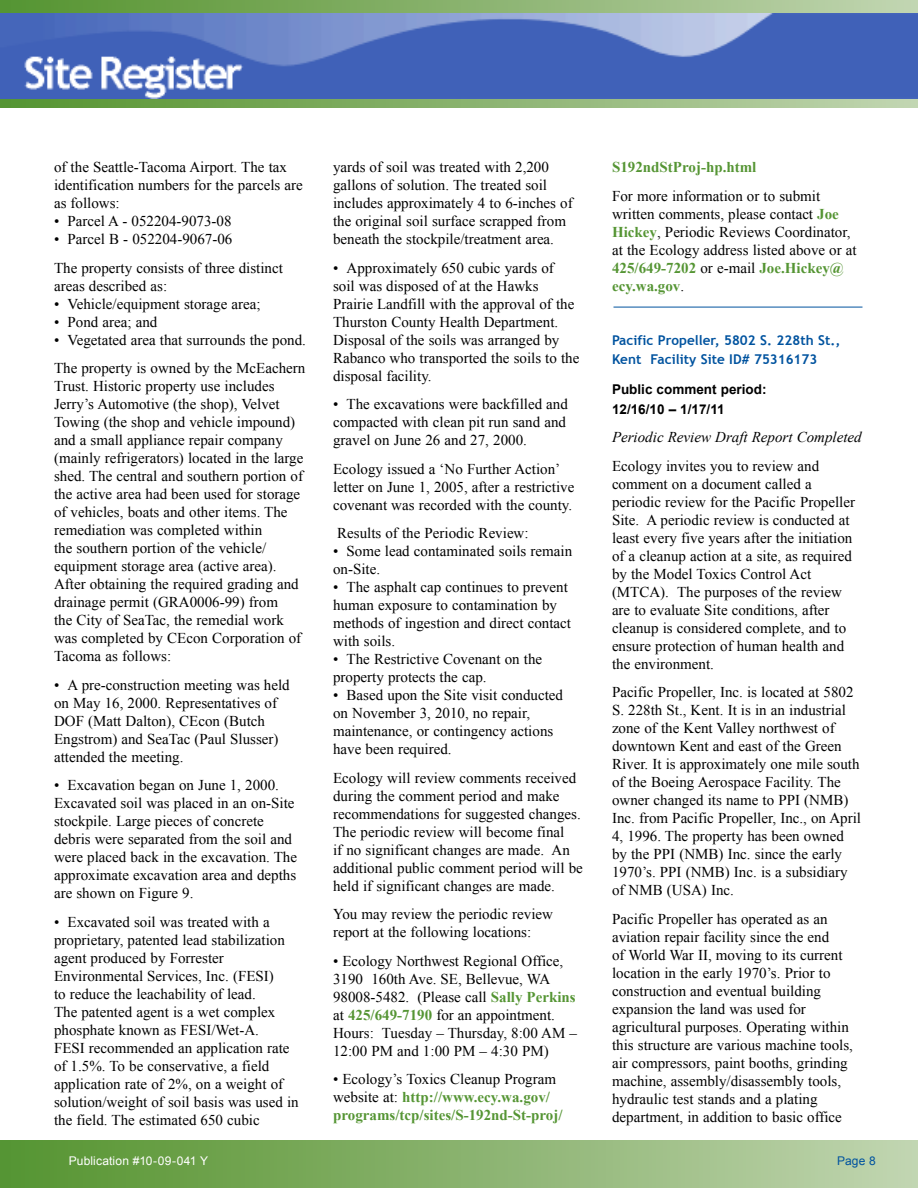
<style>
.page{position:relative;width:918px;height:1188px;background:#fff}
.page>*{position:absolute;margin:0;border:0;box-sizing:border-box;transform-origin:0 0}
.t1{font:15px/18px "Times New Roman";color:#000}
.t2{font:700 15px/18px "Times New Roman";color:#559534}
.t3{font:italic 15px "Times New Roman";color:#000}
.t4{font:700 13.5px/19.5px "Trebuchet MS";color:#00539f}
.t5{font:700 13.5px/19.5px "Arial";color:#000}
.t6{font:12px "Arial";letter-spacing:.01em;color:#fff}
.t7{font:12px "Arial";color:#00539f}
.s1{font-weight:700;color:#559534}
.s2{font-weight:400;color:#000}
</style>
<div class="page">
<svg style="left:0;top:0;width:918px;height:13px;background:#89b36e"></svg>
<svg style="left:0;top:99px;width:918px;height:9px;background:#89b36e"></svg>
<img style="left:0;top:13px;width:918px;height:86px">
<hr style="left:614px;top:307px;width:248px;height:1px;background:#00539f">
<div style="left:0;top:1141px;width:918px;height:47px;background:linear-gradient(to right,#54932e,#c0d4af)"></div>
<p class="t1" style="left:54px;top:158px;width:250px">of the Seattle-Tacoma Airport. The tax identification numbers for the parcels are as follows:</p>
<p class="t1" style="left:54px;top:212px;width:179px">• Parcel A - 052204-9073-08</p>
<p class="t1" style="left:54px;top:225px;width:230px;line-height:28.5px">• Parcel B - 052204-9067-06<br>The property consists of three distinct</p>
<p class="t1" style="left:54px;top:277px;width:115px">areas described as:</p>
<p class="t1" style="left:54px;top:295px;width:208px">• Vehicle/equipment storage area;</p>
<p class="t1" style="left:54px;top:313px;width:105px">• Pond area; and</p>
<p class="t1" style="left:54px;top:325px;width:253px;line-height:28.5px">• Vegetated area that surrounds the pond.<br>The property is owned by the McEachern</p>
<p class="t1" style="left:54px;top:377px;width:251px">Trust. Historic property use includes Jerry’s Automotive (the shop), Velvet Towing (the shop and vehicle impound) and a small appliance repair company (mainly refrigerators) located in the large shed. The central and southern portion of the active area had been used for storage of vehicles, boats and other items. The remediation was completed within<br>the southern portion of the vehicle/ equipment storage area (active area).<br>After obtaining the required grading and drainage permit (GRA0006-99) from<br>the City of SeaTac, the remedial work was completed by CEcon Corporation of Tacoma as follows:</p>
<p class="t1" style="left:54px;top:676px;width:237px">• A pre-construction meeting was held on May 16, 2000. Representatives of<br>DOF (Matt Dalton), CEcon (Butch<br>Engstrom) and SeaTac (Paul Slusser) attended the meeting.</p>
<p class="t1" style="left:54px;top:776px;width:245px">• Excavation began on June 1, 2000.<br>Excavated soil was placed in an on-Site stockpile. Large pieces of concrete debris were separated from the soil and were placed back in the excavation. The approximate excavation area and depths are shown on Figure 9.</p>
<p class="t1" style="left:54px;top:913px;width:246px">• Excavated soil was treated with a proprietary, patented lead stabilization agent produced by Forrester Environmental Services, Inc. (FESI)<br>to reduce the leachability of lead.<br>The patented agent is a wet complex phosphate known as FESI/Wet-A.<br>FESI recommended an application rate of 1.5%. To be conservative, a field application rate of 2%, on a weight of solution/weight of soil basis was used in the field. The estimated 650 cubic</p>
<p class="t1" style="left:333px;top:158px;width:241px">yards of soil was treated with 2,200 gallons of solution. The treated soil includes approximately 4 to 6-inches of the original soil surface scrapped from beneath the stockpile/treatment area.</p>
<p class="t1" style="left:333px;top:259px;width:248px">• Approximately 650 cubic yards of<br>soil was disposed of at the Hawks Prairie Landfill with the approval of the Thurston County Health Department.<br>Disposal of the soils was arranged by Rabanco who transported the soils to the disposal facility.</p>
<p class="t1" style="left:333px;top:395px;width:236px">• The excavations were backfilled and compacted with clean pit run sand and gravel on June 26 and 27, 2000.</p>
<p class="t1" style="left:333px;top:460px;width:243px">Ecology issued a ‘No Further Action’ letter on June 1, 2005, after a restrictive covenant was recorded with the county.</p>
<p class="t1" style="left:337px;top:524px;width:193px">Results of the Periodic Review:</p>
<p class="t1" style="left:333px;top:542px;width:241px">• Some lead contaminated soils remain on-Site.</p>
<p class="t1" style="left:333px;top:578px;width:240px">• The asphalt cap continues to prevent human exposure to contamination by methods of ingestion and direct contact with soils.</p>
<p class="t1" style="left:333px;top:650px;width:211px">• The Restrictive Covenant on the property protects the cap.</p>
<p class="t1" style="left:333px;top:686px;width:231px">• Based upon the Site visit conducted on November 3, 2010, no repair, maintenance, or contingency actions have been required.</p>
<p class="t1" style="left:333px;top:769px;width:251px">Ecology will review comments received during the comment period and make recommendations for suggested changes.<br>The periodic review will become final<br>if no significant changes are made. An additional public comment period will be held if significant changes are made.</p>
<p class="t1" style="left:333px;top:905px;width:221px">You may review the periodic review report at the following locations:</p>
<p class="t1" style="left:333px;top:952px;width:245px">• Ecology Northwest Regional Office, 3190 160th Ave. SE, Bellevue, WA 98008-5482. (Please call <span class="s1">Sally Perkins </span>at <span class="s1">425/649-7190</span> for an appointment.<br>Hours: Tuesday – Thursday, 8:00 AM – 12:00 PM and 1:00 PM – 4:30 PM)</p>
<p class="t2" style="left:333px;top:1070px;width:231px"><span class="s2">• Ecology’s Toxics Cleanup Program website at:</span> http://www.ecy.wa.gov/ programs/tcp/sites/S-192nd-St-proj/</p>
<p class="t2" style="left:612px;top:158px;width:146px">S192ndStProj-hp.html</p>
<p class="t1" style="left:612px;top:186px;width:246px">For more information or to submit written comments, please contact <span class="s1">Joe Hickey</span>, Periodic Reviews Coordinator, at the Ecology address listed above or at <span class="s1">425/649-7202</span> or e-mail <span class="s1">Joe.Hickey@ ecy.wa.gov</span>.</p>
<p class="t4" style="left:612px;top:330px;width:230px">Pacific Propeller, 5802 S. 228th St.,<br>Kent Facility Site ID# 75316173</p>
<p class="t5" style="left:612px;top:380px;width:156px">Public comment period:<br>12/16/10 – 1/17/11</p>
<p class="t3" style="left:612px;top:427px;width:251px">Periodic Review Draft Report Completed</p>
<p class="t1" style="left:612px;top:456px;width:245px">Ecology invites you to review and comment on a document called a periodic review for the Pacific Propeller Site. A periodic review is conducted at least every five years after the initiation of a cleanup action at a site, as required by the Model Toxics Control Act (MTCA). The purposes of the review are to evaluate Site conditions, after cleanup is considered complete, and to ensure protection of human health and the environment.</p>
<p class="t1" style="left:612px;top:683px;width:251px">Pacific Propeller, Inc. is located at 5802<br>S. 228th St., Kent. It is in an industrial zone of the Kent Valley northwest of downtown Kent and east of the Green River. It is approximately one mile south of the Boeing Aerospace Facility. The owner changed its name to PPI (NMB)<br>Inc. from Pacific Propeller, Inc., on April 4, 1996. The property has been owned by the PPI (NMB) Inc. since the early 1970’s. PPI (NMB) Inc. is a subsidiary of NMB (USA) Inc.</p>
<p class="t1" style="left:612px;top:909px;width:243px">Pacific Propeller has operated as an aviation repair facility since the end<br>of World War II, moving to its current location in the early 1970’s. Prior to construction and eventual building expansion the land was used for agricultural purposes. Operating within this structure are various machine tools, air compressors, paint booths, grinding machine, assembly/disassembly tools, hydraulic test stands and a plating department, in addition to basic office</p>
<p class="t6" style="left:69px;top:1153px;width:141px">Publication #10-09-041 Y</p>
<p class="t7" style="left:837px;top:1153px;width:40px">Page 8</p>
</div>
